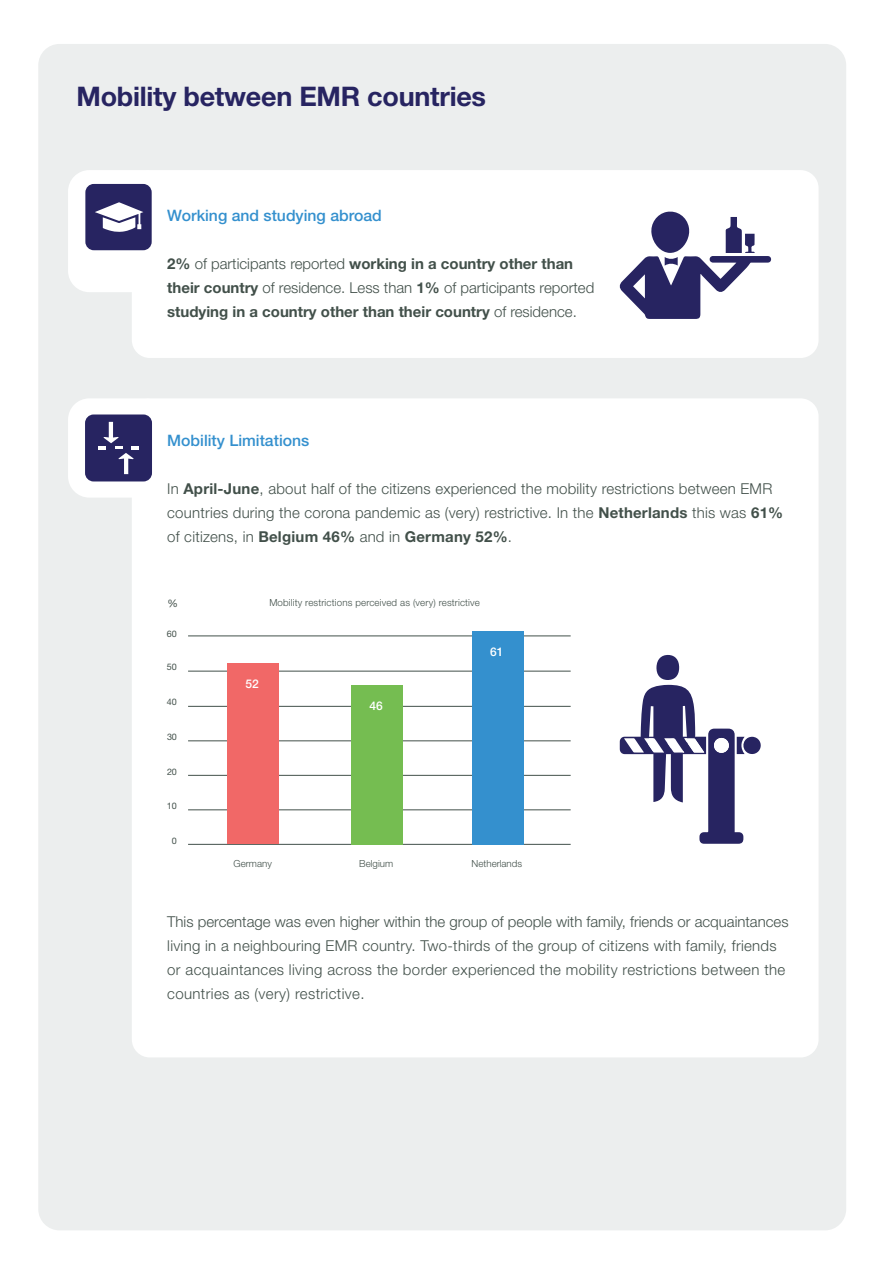
<style>
.page{position:relative;width:893px;height:1263px;background:#fff}
.page>*{position:absolute;margin:0;border:0;box-sizing:border-box;transform-origin:0 0}
.t1{font:700 27px "Helvetica Neue LT Std";letter-spacing:-.01em;color:#272461}
.t2{font:500 15.75px "Helvetica Neue LT Std";color:#3490ce}
.t3{font:300 15px/24px "Helvetica Neue LT Std";letter-spacing:.015em;color:#42504a}
.t4{font:700 15px/24px "Helvetica Neue LT Std";color:#42504a}
.t5{font:500 12px "Helvetica Neue LT Std";color:#fff}
.t6{font:10.5px "Helvetica Neue LT Std";color:#42504a}
.t7{font:300 9.75px "Helvetica Neue LT Std";letter-spacing:.015em;color:#42504a}
.t8{font:9px "Helvetica Neue LT Std";color:#42504a}
.s1{font-weight:300}
.s2{font-weight:700}
</style>
<div class="page">
<div style="left:38px;top:44px;width:808px;height:1186px;background:#eceeee;border-radius:21px"></div>
<div style="left:132px;top:398px;width:687px;height:659px;background:#fff;border-radius:18px"></div>
<hr style="left:188px;top:706px;width:383px;height:1px;background:#42504a">
<hr style="left:188px;top:671px;width:383px;height:1px;background:#42504a">
<hr style="left:188px;top:636px;width:383px;height:1px;background:#42504a">
<hr style="left:188px;top:740px;width:383px;height:1px;background:#42504a">
<hr style="left:188px;top:775px;width:383px;height:1px;background:#42504a">
<hr style="left:188px;top:809px;width:383px;height:1px;background:#42504a">
<hr style="left:188px;top:844px;width:383px;height:1px;background:#42504a">
<div style="left:132px;top:170px;width:687px;height:188px;background:#fff;border-radius:18px"></div>
<div style="left:68px;top:398px;width:99px;height:100px;background:#fff;border-radius:21px"></div>
<div style="left:68px;top:170px;width:99px;height:122px;background:#fff;border-radius:21px"></div>
<div style="left:85px;top:414px;width:67px;height:67px;background:#272461;border-radius:9px"></div>
<svg style="left:98px;top:422px;width:41px;height:52px"></svg>
<div style="left:85px;top:184px;width:67px;height:66px;background:#272461;border-radius:8px"></div>
<svg style="left:619px;top:211px;width:152px;height:108px"></svg>
<div style="left:472px;top:631px;width:51px;height:214px;background:#3490ce"></div>
<div style="left:351px;top:685px;width:51px;height:159px;background:#75bd51"></div>
<div style="left:227px;top:664px;width:51px;height:180px;background:#f16867"></div>
<div style="left:656px;top:655px;width:23px;height:25px;background:#272461;border-radius:50%"></div>
<svg style="left:620px;top:685px;width:141px;height:159px"></svg>
<svg style="left:95px;top:202px;width:48px;height:30px"></svg>
<p class="t1" style="left:77px;top:80px;width:411px">Mobility between EMR countries</p>
<p class="t2" style="left:167px;top:206px;width:216px">Working and studying abroad</p>
<p class="t4" style="left:167px;top:252px;width:429px">2% <span class="s1">of participants reported</span> working in a country other than their country <span class="s1">of residence. Less than</span> 1% <span class="s1">of participants reported </span>studying in a country other than their country <span class="s1">of residence.</span></p>
<p class="t2" style="left:167px;top:431px;width:144px">Mobility Limitations</p>
<p class="t3" style="left:167px;top:477px;width:617px">In <span class="s2">April-June</span>, about half of the citizens experienced the mobility restrictions between EMR countries during the corona pandemic as (very) restrictive. In the <span class="s2">Netherlands</span> this was <span class="s2">61%</span></p>
<p class="t4" style="left:167px;top:525px;width:346px"><span class="s1">of citizens, in</span> Belgium 46% <span class="s1">and in</span> Germany 52%<span class="s1">.</span></p>
<p class="t6" style="left:167px;top:597px;width:12px">%</p>
<p class="t8" style="left:167px;top:628px;width:12px">60</p>
<p class="t8" style="left:167px;top:661px;width:12px">50</p>
<p class="t8" style="left:167px;top:696px;width:12px">40</p>
<p class="t8" style="left:167px;top:731px;width:11px">30</p>
<p class="t8" style="left:167px;top:767px;width:11px">20</p>
<p class="t8" style="left:167px;top:800px;width:12px">10</p>
<p class="t8" style="left:172px;top:836px;width:7px">0</p>
<p class="t7" style="left:269px;top:597px;width:212px">Mobility restrictions perceived as (very) restrictive</p>
<p class="t5" style="left:245px;top:676px;width:15px">52</p>
<p class="t5" style="left:369px;top:698px;width:15px">46</p>
<p class="t5" style="left:490px;top:644px;width:15px">61</p>
<p class="t7" style="left:234px;top:857px;width:40px">Germany</p>
<p class="t7" style="left:359px;top:857px;width:35px">Belgium</p>
<p class="t7" style="left:472px;top:857px;width:52px">Netherlands</p>
<p class="t3" style="left:167px;top:909px;width:623px">This percentage was even higher within the group of people with family, friends or acquaintances living in a neighbouring EMR country. Two-thirds of the group of citizens with family, friends</p>
<p class="t3" style="left:167px;top:957px;width:620px">or acquaintances living across the border experienced the mobility restrictions between the</p>
<p class="t3" style="left:167px;top:981px;width:199px">countries as (very) restrictive.</p>
</div>
